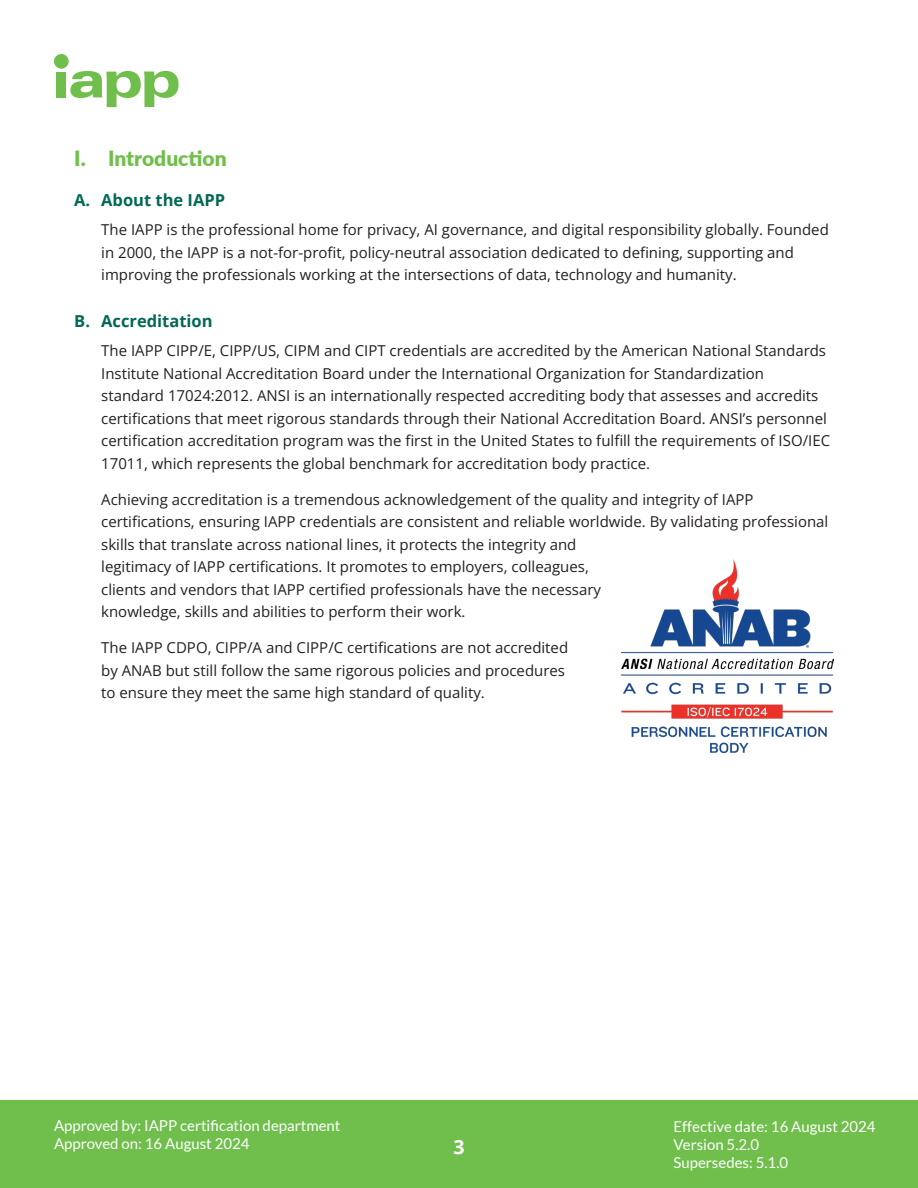
<style>
.page{position:relative;width:918px;height:1188px;background:#fff}
.page>*{position:absolute;margin:0;border:0;box-sizing:border-box;transform-origin:0 0}
.t1{font:900 21px "Lato";color:#70bf4c}
.t2{font:700 19.5px "Open Sans";color:#fff}
.t3{font:700 16.5px "Open Sans";color:#006954}
.Body_Copy{font:15px/22.5px "Open Sans";color:#231f20}
.t4{font:15px/18px "Lato";color:#fff}
</style>
<div class="page">
<div style="left:0;top:1100px;width:918px;height:88px;background:#70bf4c"></div>
<div style="left:57px;top:72px;width:9px;height:25px;background:#70bf4c"></div>
<div style="left:54px;top:54px;width:15px;height:15px;background:#70bf4c;border-radius:50%"></div>
<svg style="left:70px;top:71px;width:109px;height:36px"></svg>
<img style="left:621px;top:559px;width:213px;height:194px">
<p class="t1" style="left:74px;top:142px;width:154px">I. Introduction</p>
<p class="t3" style="left:74px;top:188px;width:152px">A. About the IAPP</p>
<p class="Body_Copy" style="left:101px;top:218px;width:729px">The IAPP is the professional home for privacy, AI governance, and digital responsibility globally. Founded in 2000, the IAPP is a not-for-profit, policy-neutral association dedicated to defining, supporting and improving the professionals working at the intersections of data, technology and humanity.</p>
<p class="t3" style="left:74px;top:309px;width:140px">B. Accreditation</p>
<p class="Body_Copy" style="left:101px;top:339px;width:730px">The IAPP CIPP/E, CIPP/US, CIPM and CIPT credentials are accredited by the American National Standards Institute National Accreditation Board under the International Organization for Standardization standard 17024:2012. ANSI is an internationally respected accrediting body that assesses and accredits certifications that meet rigorous standards through their National Accreditation Board. ANSI’s personnel certification accreditation program was the first in the United States to fulfill the requirements of ISO/IEC 17011, which represents the global benchmark for accreditation body practice.</p>
<p class="Body_Copy" style="left:101px;top:488px;width:729px">Achieving accreditation is a tremendous acknowledgement of the quality and integrity of IAPP certifications, ensuring IAPP credentials are consistent and reliable worldwide. By validating professional skills that translate across national lines, it protects the integrity and<br>legitimacy of IAPP certifications. It promotes to employers, colleagues,<br>clients and vendors that IAPP certified professionals have the necessary<br>knowledge, skills and abilities to perform their work.</p>
<p class="Body_Copy" style="left:101px;top:636px;width:468px">The IAPP CDPO, CIPP/A and CIPP/C certifications are not accredited by ANAB but still follow the same rigorous policies and procedures to ensure they meet the same high standard of quality.</p>
<p class="t4" style="left:54px;top:1117px;width:288px">Approved by: IAPP certification department<br>Approved on: 16 August 2024</p>
<p class="t4" style="left:674px;top:1117px;width:204px">Effective date: 16 August 2024<br>Version 5.2.0<br>Supersedes: 5.1.0</p>
<h2 class="t2" style="left:453px;top:1133px;width:13px">3</h2>
</div>
